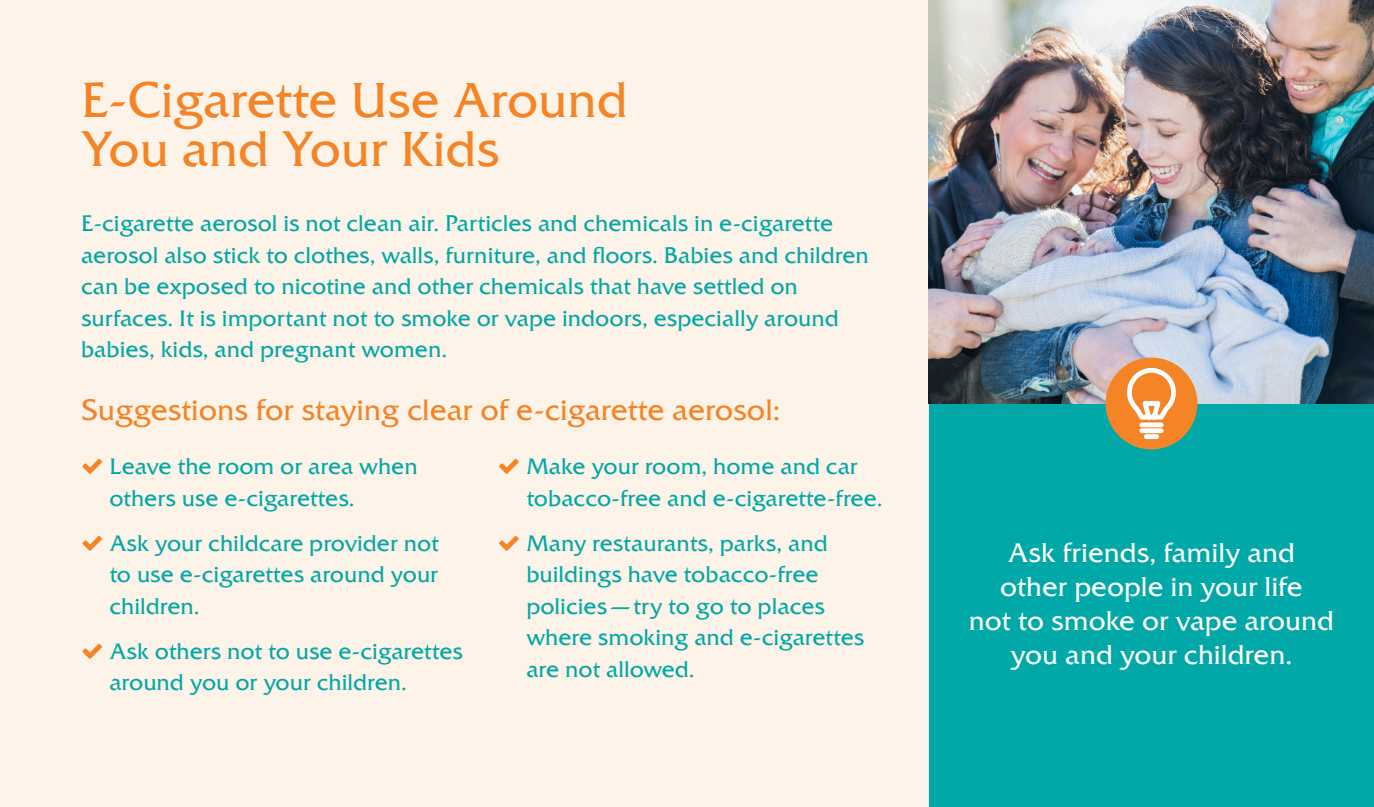
<style>
.page{position:relative;width:1374px;height:807px;background:#fff}
.page>*{position:absolute;margin:0;border:0;box-sizing:border-box;transform-origin:0 0}
.t1{font:49.5px/49.5px "Friz Quadrata Com";color:#f58427}
.t2{font:29.25px "Friz Quadrata Com";color:#f58427}
.t3{font:27px/33.8px "Friz Quadrata Com";color:#fff;text-align:center}
.t4{font:22.5px/31.5px "Friz Quadrata Com";color:#00a9a7}
</style>
<div class="page">
<div style="left:0;top:0;width:929px;height:807px;background:#fef3e8"></div>
<div style="left:929px;top:0;width:445px;height:807px;background:#00a9a7"></div>
<img style="left:929px;top:0;width:445px;height:403px">
<div style="left:1105px;top:357px;width:92px;height:92px;background:#f58427;border-radius:50%"></div>
<svg style="left:1124px;top:365px;width:54px;height:76px"></svg>
<p class="t1" style="left:81px;top:75px;width:548px">E-Cigarette Use Around<br>You and Your Kids</p>
<p class="t4" style="left:81px;top:208px;width:789px">E-cigarette aerosol is not clean air. Particles and chemicals in e-cigarette aerosol also stick to clothes, walls, furniture, and floors. Babies and children can be exposed to nicotine and other chemicals that have settled on surfaces. It is important not to smoke or vape indoors, especially around babies, kids, and pregnant women.</p>
<p class="t2" style="left:81px;top:392px;width:701px">Suggestions for staying clear of e-cigarette aerosol:</p>
<p class="t4" style="left:109px;top:451px;width:310px">Leave the room or area when others use e-cigarettes.</p>
<p class="t4" style="left:109px;top:527px;width:331px;text-align:justify">Ask your childcare provider not to use e-cigarettes around your children.</p>
<p class="t4" style="left:109px;top:635px;width:355px">Ask others not to use e-cigarettes around you or your children.</p>
<p class="t4" style="left:526px;top:451px;width:358px">Make your room, home and car tobacco-free and e-cigarette-free.</p>
<p class="t4" style="left:526px;top:527px;width:339px">Many restaurants, parks, and buildings have tobacco-free policies – try to go to places where smoking and e-cigarettes are not allowed.</p>
<p class="t3" style="left:969px;top:536px;width:367px">Ask friends, family and<br>other people in your life<br>not to smoke or vape around you and your children.</p>
</div>
